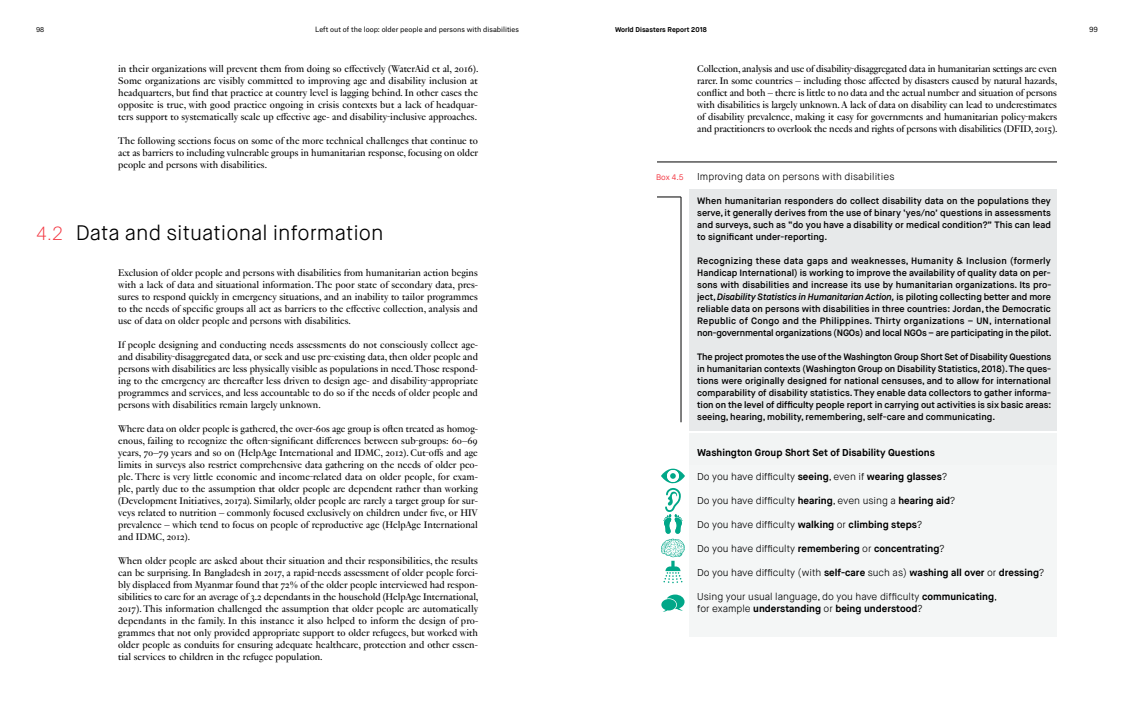
<style>
.page{position:relative;width:1134px;height:709px;background:#fff}
.page>*{position:absolute;margin:0;border:0;box-sizing:border-box;transform-origin:0 0}
.t1{font:300 21px "Maison Neue";color:#000}
.t2{font:10.5px/12px "Genath";color:#000;text-align:justify}
.t3{font:300 10px/12px "Maison Neue";color:#000}
.t4{font:700 10px "Maison Neue";color:#000}
.t5{font:600 9.2px/12px "Maison Neue";color:#000;text-align:justify}
.t6{font:8px "Maison Neue";color:#f33540}
.t7{font:7px "Atlas Grotesk";color:#000}
.t8{font:700 7px "Maison Neue";color:#000}
.t9{font:7px "Maison Neue";color:#000}
.s1{font-family:"Atlas Grotesk";font-weight:100;font-size:18px;color:#f33540}
.s2{font-style:italic}
.s3{font-weight:700}
.s4{font-weight:300}
</style>
<div class="page">
<hr style="left:657px;top:162px;width:400px;height:1px;background:#000">
<div style="left:689px;top:189px;width:368px;height:241px;background:#e7e9ea"></div>
<hr style="left:681px;top:197px;width:1px;height:225px;background:#000">
<svg style="left:657px;top:197px;width:24px;height:1px"></svg>
<div style="left:689px;top:433px;width:368px;height:33px;background:#f2f4f4"></div>
<div style="left:689px;top:465px;width:368px;height:40px;background:#f4f6f6"></div>
<div style="left:689px;top:489px;width:368px;height:40px;background:#f4f6f6"></div>
<div style="left:689px;top:513px;width:368px;height:40px;background:#f4f6f6"></div>
<div style="left:689px;top:537px;width:368px;height:40px;background:#f4f6f6"></div>
<div style="left:689px;top:561px;width:368px;height:40px;background:#f4f6f6"></div>
<div style="left:689px;top:585px;width:368px;height:52px;background:#f4f6f6"></div>
<svg style="left:661px;top:468px;width:24px;height:65px"></svg>
<svg style="left:661px;top:539px;width:24px;height:44px"></svg>
<svg style="left:661px;top:594px;width:23px;height:17px"></svg>
<p class="t9" style="left:36px;top:25px;width:10px">98</p>
<p class="t7" style="left:315px;top:24px;width:205px">Left out of the loop: older people and persons with disabilities</p>
<p class="t8" style="left:615px;top:25px;width:94px">World Disasters Report 2018</p>
<p class="t7" style="left:1089px;top:24px;width:10px">99</p>
<p class="t2" style="left:118px;top:62px;width:362px">in their organizations will prevent them from doing so effectively (WaterAid et al, 2016).<br>Some organizations are visibly committed to improving age and disability inclusion at headquarters, but find that practice at country level is lagging behind. In other cases the opposite is true, with good practice ongoing in crisis contexts but a lack of headquar&shy;ters support to systematically scale up effective age- and disability-inclusive approaches.</p>
<p class="t2" style="left:118px;top:134px;width:361px">The following sections focus on some of the more technical challenges that continue to act as barriers to including vulnerable groups in humanitarian response, focusing on older people and persons with disabilities.</p>
<h1 class="t1" style="left:36px;top:220px;width:349px"><span class="s1">4.2</span> Data and situational information</h1>
<p class="t2" style="left:118px;top:266px;width:361px">Exclusion of older people and persons with disabilities from humanitarian action begins with a lack of data and situational information. The poor state of secondary data, pres&shy;sures to respond quickly in emergency situations, and an inability to tailor programmes to the needs of specific groups all act as barriers to the effective collection, analysis and use of data on older people and persons with disabilities.</p>
<p class="t2" style="left:118px;top:338px;width:361px">If people designing and conducting needs assessments do not consciously collect age&shy;and disability-disaggregated data, or seek and use pre-existing data, then older people and persons with disabilities are less physically visible as populations in need. Those respond&shy;ing to the emergency are thereafter less driven to design age- and disability-appropriate programmes and services, and less accountable to do so if the needs of older people and persons with disabilities remain largely unknown.</p>
<p class="t2" style="left:118px;top:422px;width:361px">Where data on older people is gathered, the over-60s age group is often treated as homog&shy;enous, failing to recognize the often-significant differences between sub-groups: 60–69 years, 70–79 years and so on (HelpAge International and IDMC, 2012). Cut-offs and age limits in surveys also restrict comprehensive data gathering on the needs of older peo&shy;ple. There is very little economic and income-related data on older people, for exam&shy;ple, partly due to the assumption that older people are dependent rather than working (Development Initiatives, 2017a). Similarly, older people are rarely a target group for sur&shy;veys related to nutrition – commonly focused exclusively on children under five, or HIV prevalence – which tend to focus on people of reproductive age (HelpAge International and IDMC, 2012).</p>
<p class="t2" style="left:118px;top:554px;width:362px">When older people are asked about their situation and their responsibilities, the results can be surprising. In Bangladesh in 2017, a rapid-needs assessment of older people forci&shy;bly displaced from Myanmar found that 72% of the older people interviewed had respon&shy;sibilities to care for an average of 3.2 dependants in the household (HelpAge International, 2017). This information challenged the assumption that older people are automatically dependants in the family. In this instance it also helped to inform the design of pro&shy;grammes that not only provided appropriate support to older refugees, but worked with older people as conduits for ensuring adequate healthcare, protection and other essen&shy;tial services to children in the refugee population.</p>
<p class="t2" style="left:697px;top:62px;width:362px">Collection, analysis and use of disability-disaggregated data in humanitarian settings are even rarer. In some countries – including those affected by disasters caused by natural hazards, conflict and both – there is little to no data and the actual number and situation of persons with disabilities is largely unknown. A lack of data on disability can lead to underestimates of disability prevalence, making it easy for governments and humanitarian policy-makers and practitioners to overlook the needs and rights of persons with disabilities (DFID, 2015).</p>
<p class="t6" style="left:656px;top:172px;width:29px">Box 4.5</p>
<p class="t3" style="left:697px;top:171px;width:199px">Improving data on persons with disabilities</p>
<p class="t5" style="left:697px;top:195px;width:355px">When humanitarian responders do collect disability data on the populations they serve, it generally derives from the use of binary ‘yes/no’ questions in assessments and surveys, such as “do you have a disability or medical condition?” This can lead to significant under-reporting.</p>
<p class="t5" style="left:697px;top:255px;width:356px">Recognizing these data gaps and weaknesses, Humanity &amp; Inclusion (formerly Handicap International) is working to improve the availability of quality data on per&shy;sons with disabilities and increase its use by humanitarian organizations. Its pro&shy;ject, <span class="s2">Disability Statistics in Humanitarian Action,</span> is piloting collecting better and more reliable data on persons with disabilities in three countries: Jordan, the Democratic Republic of Congo and the Philippines. Thirty organizations – UN, international non-governmental organizations (NGOs) and local NGOs – are participating in the pilot.</p>
<p class="t5" style="left:697px;top:351px;width:356px">The project promotes the use of the Washington Group Short Set of Disability Questions in humanitarian contexts (Washington Group on Disability Statistics, 2018). The ques&shy;tions were originally designed for national censuses, and to allow for international comparability of disability statistics. They enable data collectors to gather informa&shy;tion on the level of difficulty people report in carrying out activities is six basic areas: seeing, hearing, mobility, remembering, self-care and communicating.</p>
<p class="t4" style="left:697px;top:446px;width:239px">Washington Group Short Set of Disability Questions</p>
<p class="t3" style="left:697px;top:471px;width:251px">Do you have difficulty <span class="s3">seeing</span>, even if <span class="s3">wearing glasses</span>?</p>
<p class="t3" style="left:697px;top:495px;width:259px">Do you have difficulty <span class="s3">hearing</span>, even using a <span class="s3">hearing aid</span>?</p>
<p class="t3" style="left:697px;top:519px;width:226px">Do you have difficulty <span class="s3">walking</span> or <span class="s3">climbing steps</span>?</p>
<p class="t4" style="left:697px;top:542px;width:249px"><span class="s4">Do you have difficulty</span> remembering <span class="s4">or</span> concentrating<span class="s4">?</span></p>
<p class="t3" style="left:697px;top:567px;width:348px">Do you have difficulty (with <span class="s3">self-care</span> such as) <span class="s3">washing all over</span> or <span class="s3">dressing</span>?</p>
<p class="t3" style="left:697px;top:591px;width:301px">Using your usual language, do you have difficulty <span class="s3">communicating</span>, for example <span class="s3">understanding</span> or <span class="s3">being understood</span>?</p>
</div>
